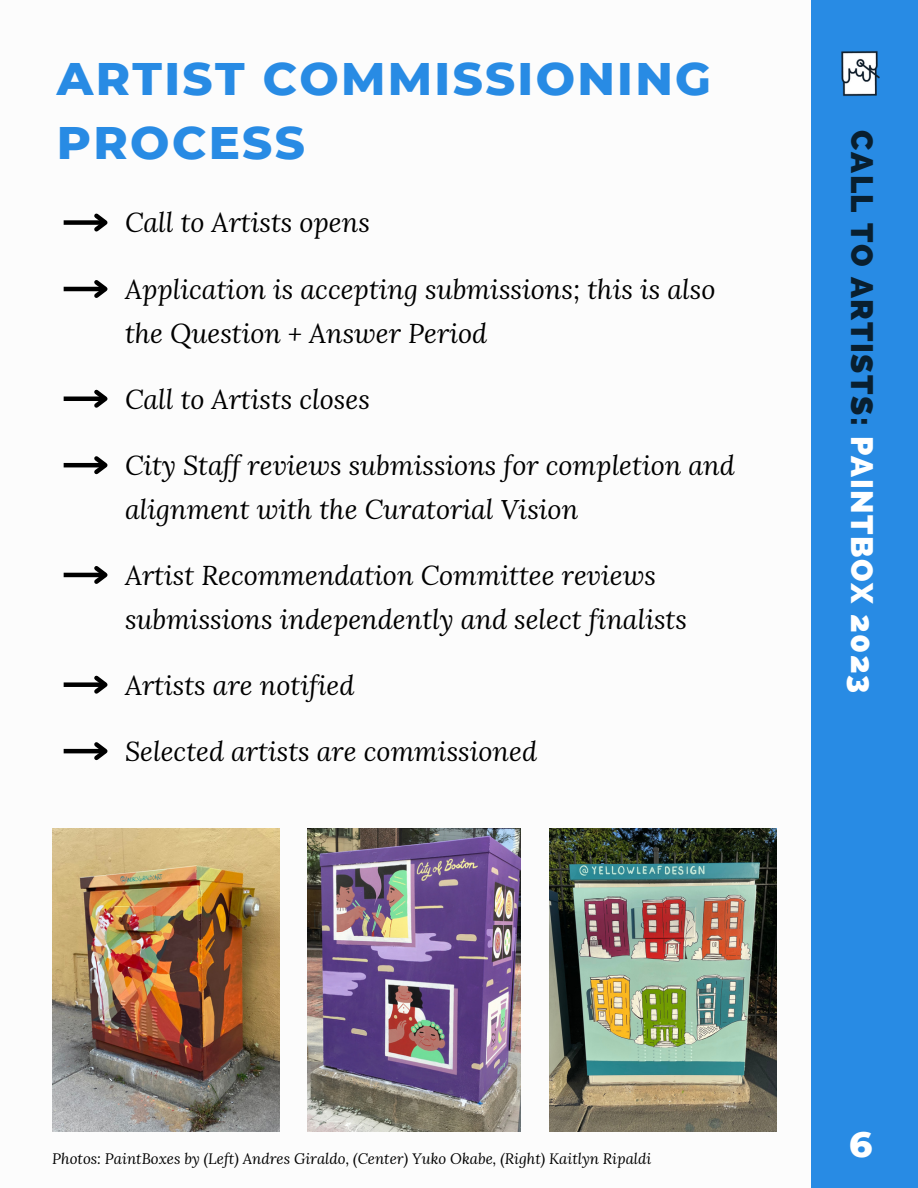
<style>
.page{position:relative;width:918px;height:1188px;background:#fff}
.page>*{position:absolute;margin:0;border:0;box-sizing:border-box;transform-origin:0 0}
.t1{font:800 46.5px/64.2px "Montserrat";letter-spacing:.05em;color:#288be4}
.t2{font:800 36px "Montserrat";color:#fff}
.t3{font:800 31.2px "Raleway";letter-spacing:.05em;color:#091f2f}
.t4{font:italic 27px/43.8px "Lora";color:#000}
.t5{font:italic 15px "Lora";color:#000}
.s1{color:#fff}
</style>
<div class="page">
<div style="left:812px;top:0;width:106px;height:1188px;background:#288be4"></div>
<img style="left:841px;top:51px;width:39px;height:45px">
<div style="left:64px;top:220px;width:41px;height:5px;background:#000"></div>
<svg style="left:90px;top:213px;width:18px;height:19px"></svg>
<hr style="left:64px;top:287px;width:41px;height:4px;background:#000">
<svg style="left:90px;top:280px;width:18px;height:18px"></svg>
<hr style="left:64px;top:397px;width:41px;height:4px;background:#000">
<svg style="left:90px;top:389px;width:18px;height:19px"></svg>
<hr style="left:64px;top:463px;width:41px;height:4px;background:#000">
<svg style="left:90px;top:456px;width:18px;height:19px"></svg>
<hr style="left:64px;top:573px;width:41px;height:4px;background:#000">
<svg style="left:90px;top:566px;width:18px;height:18px"></svg>
<div style="left:64px;top:682px;width:41px;height:5px;background:#000"></div>
<svg style="left:90px;top:675px;width:18px;height:19px"></svg>
<hr style="left:64px;top:749px;width:41px;height:4px;background:#000">
<svg style="left:90px;top:742px;width:18px;height:19px"></svg>
<img style="left:52px;top:829px;width:227px;height:303px">
<img style="left:307px;top:829px;width:214px;height:303px">
<img style="left:549px;top:829px;width:228px;height:303px">
<p class="t1" style="left:57px;top:47px;width:656px">ARTIST COMMISSIONING<br>PROCESS</p>
<p class="t4" style="left:125px;top:200px;width:247px">Call to Artists opens</p>
<p class="t4" style="left:125px;top:267px;width:592px">Application is accepting submissions; this is also the Question + Answer Period</p>
<p class="t4" style="left:125px;top:376px;width:246px">Call to Artists closes</p>
<p class="t4" style="left:125px;top:443px;width:611px">City Staff reviews submissions for completion and alignment with the Curatorial Vision</p>
<p class="t4" style="left:125px;top:553px;width:564px">Artist Recommendation Committee reviews submissions independently and select finalists</p>
<p class="t4" style="left:125px;top:662px;width:231px">Artists are notified</p>
<p class="t4" style="left:125px;top:729px;width:414px">Selected artists are commissioned</p>
<p class="t3" style="left:881px;top:130px;width:564px;rotate:90deg">CALL TO ARTISTS: <span class="s1">PAINTBOX 2023</span></p>
<p class="t5" style="left:52px;top:1148px;width:601px">Photos: PaintBoxes by (Left) Andres Giraldo, (Center) Yuko Okabe, (Right) Kaitlyn Ripaldi</p>
<p class="t2" style="left:849px;top:1122px;width:25px">6</p>
</div>
